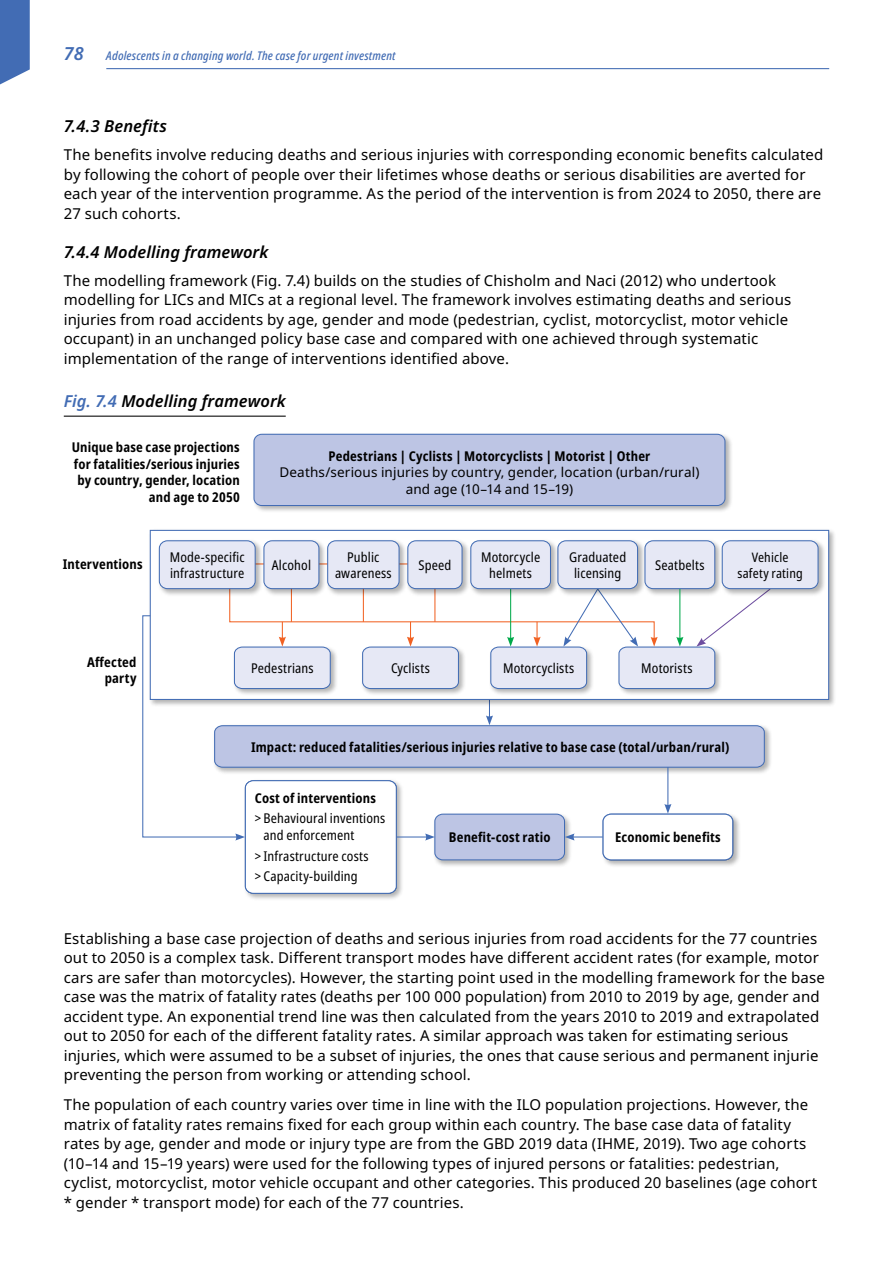
<style>
.page{position:relative;width:893px;height:1263px;background:#fff}
.page>*{position:absolute;margin:0;border:0;box-sizing:border-box;transform-origin:0 0}
.t1{font:italic 600 18px "Noto Sans";color:#426cb4}
.t2{font:italic 600 16.5px "Noto Sans";color:#000}
.t3{font:15px/19.5px "Noto Sans";letter-spacing:.005em;color:#000}
.t4{font:700 13.5px/16.5px "Noto Sans Condensed";letter-spacing:.01em;color:#000;text-align:right}
.t5{font:13.5px/16.5px "Noto Sans Condensed";letter-spacing:.01em;color:#000}
.t6{font:13.5px/16.5px "Noto Sans";letter-spacing:.01em;color:#000;text-align:center}
.t7{font:13.05px/16px "Noto Sans Condensed";letter-spacing:.015em;color:#000;text-align:center}
.t8{font:italic 500 12px "Noto Sans Condensed";letter-spacing:.015em;color:#426cb4}
.s1{color:#426cb4}
</style>
<div class="page">
<hr style="left:106px;top:68px;width:723px;height:1px;background:#426cb4">
<svg style="left:0;top:0;width:30px;height:85px;background:#557abb"></svg>
<hr style="left:64px;top:416px;width:222px;height:1px;background:#000">
<div style="left:148px;top:528px;width:689px;height:179px;background:#000;opacity:.3"></div>
<div style="left:150px;top:530px;width:679px;height:170px;background:#fff;border:1px solid #426cb4"></div>
<div style="left:252px;top:432px;width:481px;height:82px;background:#000;opacity:.3"></div>
<div style="left:254px;top:434px;width:471px;height:71px;background:#bdc5e4;border-radius:8px"></div>
<div style="left:253px;top:434px;width:472px;height:72px;border:1px solid #426cb4;border-radius:8px"></div>
<div style="left:243px;top:778px;width:162px;height:124px;background:#000;opacity:.3"></div>
<div style="left:556px;top:539px;width:90px;height:58px;background:#000;opacity:.3"></div>
<div style="left:558px;top:541px;width:80px;height:48px;background:#e6e8f5;border-radius:8px"></div>
<div style="left:557px;top:540px;width:81px;height:49px;border:1px solid #426cb4;border-radius:8px"></div>
<div style="left:469px;top:539px;width:90px;height:58px;background:#000;opacity:.3"></div>
<div style="left:471px;top:541px;width:79px;height:48px;background:#e6e8f5;border-radius:8px"></div>
<div style="left:470px;top:540px;width:81px;height:49px;border:1px solid #426cb4;border-radius:8px"></div>
<div style="left:406px;top:539px;width:64px;height:58px;background:#000;opacity:.3"></div>
<div style="left:408px;top:541px;width:54px;height:48px;background:#e6e8f5;border-radius:8px"></div>
<div style="left:407px;top:540px;width:56px;height:49px;border:1px solid #426cb4;border-radius:8px"></div>
<div style="left:325px;top:539px;width:82px;height:58px;background:#000;opacity:.3"></div>
<div style="left:328px;top:541px;width:71px;height:48px;background:#e6e8f5;border-radius:8px"></div>
<div style="left:327px;top:540px;width:73px;height:49px;border:1px solid #426cb4;border-radius:8px"></div>
<div style="left:157px;top:539px;width:106px;height:58px;background:#000;opacity:.3"></div>
<div style="left:159px;top:541px;width:96px;height:48px;background:#e6e8f5;border-radius:8px"></div>
<div style="left:159px;top:540px;width:97px;height:49px;border:1px solid #426cb4;border-radius:8px"></div>
<div style="left:262px;top:539px;width:65px;height:58px;background:#000;opacity:.3"></div>
<div style="left:264px;top:541px;width:55px;height:48px;background:#e6e8f5;border-radius:8px"></div>
<div style="left:263px;top:540px;width:56px;height:49px;border:1px solid #426cb4;border-radius:8px"></div>
<div style="left:720px;top:539px;width:106px;height:58px;background:#000;opacity:.3"></div>
<div style="left:722px;top:541px;width:96px;height:48px;background:#e6e8f5;border-radius:8px"></div>
<div style="left:722px;top:540px;width:96px;height:49px;border:1px solid #426cb4;border-radius:8px"></div>
<div style="left:643px;top:539px;width:80px;height:58px;background:#000;opacity:.3"></div>
<div style="left:645px;top:541px;width:70px;height:48px;background:#e6e8f5;border-radius:8px"></div>
<div style="left:644px;top:540px;width:71px;height:49px;border:1px solid #426cb4;border-radius:8px"></div>
<svg style="left:142px;top:583px;width:630px;height:311px"></svg>
<p class="t1" style="left:64px;top:40px;width:21px">78</p>
<p class="t8" style="left:106px;top:47px;width:291px">Adolescents in a changing world. The case for urgent investment</p>
<p class="t2" style="left:64px;top:115px;width:105px">7.4.3 Benefits</p>
<p class="t3" style="left:64px;top:146px;width:761px">The benefits involve reducing deaths and serious injuries with corresponding economic benefits calculated by following the cohort of people over their lifetimes whose deaths or serious disabilities are averted for each year of the intervention programme. As the period of the intervention is from 2024 to 2050, there are 27 such cohorts.</p>
<p class="t2" style="left:64px;top:240px;width:206px">7.4.4 Modelling framework</p>
<p class="t3" style="left:64px;top:271px;width:729px">The modelling framework (Fig. 7.4) builds on the studies of Chisholm and Naci (2012) who undertook modelling for LICs and MICs at a regional level. The framework involves estimating deaths and serious injuries from road accidents by age, gender and mode (pedestrian, cyclist, motorcyclist, motor vehicle occupant) in an unchanged policy base case and compared with one achieved through systematic implementation of the range of interventions identified above.</p>
<p class="t2" style="left:64px;top:389px;width:223px"><span class="s1">Fig. 7.4</span> Modelling framework</p>
<p class="t4" style="left:72px;top:439px;width:170px">Unique base case projections for fatalities/serious injuries by country, gender, location and age to 2050</p>
<p class="t4" style="left:329px;top:448px;width:323px">Pedestrians | Cyclists | Motorcyclists | Motorist | Other</p>
<p class="t6" style="left:280px;top:464px;width:421px">Deaths/serious injuries by country, gender, location (urban/rural) and age (10–14 and 15–19)</p>
<p class="t4" style="left:63px;top:556px;width:81px">Interventions</p>
<p class="t5" style="left:170px;top:549px;width:77px">Mode-specific infrastructure</p>
<p class="t5" style="left:272px;top:557px;width:41px">Alcohol</p>
<p class="t5" style="left:335px;top:549px;width:58px;text-align:center">Public awareness</p>
<p class="t5" style="left:418px;top:557px;width:34px">Speed</p>
<p class="t5" style="left:481px;top:549px;width:61px;text-align:center">Motorcycle helmets</p>
<p class="t5" style="left:569px;top:549px;width:58px;text-align:center">Graduated licensing</p>
<p class="t5" style="left:655px;top:557px;width:51px">Seatbelts</p>
<p class="t7" style="left:737px;top:549px;width:67px">Vehicle safety rating</p>
<p class="t4" style="left:87px;top:654px;width:51px">Affected party</p>
<p class="t5" style="left:251px;top:660px;width:64px">Pedestrians</p>
<p class="t5" style="left:391px;top:660px;width:40px">Cyclists</p>
<p class="t5" style="left:503px;top:660px;width:73px">Motorcyclists</p>
<p class="t5" style="left:641px;top:660px;width:53px">Motorists</p>
<p class="t4" style="left:251px;top:739px;width:480px">Impact: reduced fatalities/serious injuries relative to base case (total/urban/rural)</p>
<p class="t4" style="left:255px;top:790px;width:123px">Cost of interventions</p>
<p class="t5" style="left:263px;top:811px;width:123px;text-indent:-9px">&gt; Behavioural inventions and enforcement</p>
<p class="t5" style="left:255px;top:846px;width:115px;line-height:20.7px">&gt; Infrastructure costs &gt; Capacity-building</p>
<p class="t4" style="left:449px;top:829px;width:103px">Benefit-cost ratio</p>
<p class="t4" style="left:615px;top:829px;width:107px">Economic benefits</p>
<p class="t3" style="left:64px;top:929px;width:762px">Establishing a base case projection of deaths and serious injuries from road accidents for the 77 countries out to 2050 is a complex task. Different transport modes have different accident rates (for example, motor cars are safer than motorcycles). However, the starting point used in the modelling framework for the base case was the matrix of fatality rates (deaths per 100 000 population) from 2010 to 2019 by age, gender and accident type. An exponential trend line was then calculated from the years 2010 to 2019 and extrapolated out to 2050 for each of the different fatality rates. A similar approach was taken for estimating serious injuries, which were assumed to be a subset of injuries, the ones that cause serious and permanent injurie preventing the person from working or attending school.</p>
<p class="t3" style="left:64px;top:1095px;width:755px">The population of each country varies over time in line with the ILO population projections. However, the matrix of fatality rates remains fixed for each group within each country. The base case data of fatality rates by age, gender and mode or injury type are from the GBD 2019 data (IHME, 2019). Two age cohorts (10–14 and 15–19 years) were used for the following types of injured persons or fatalities: pedestrian, cyclist, motorcyclist, motor vehicle occupant and other categories. This produced 20 baselines (age cohort * gender * transport mode) for each of the 77 countries.</p>
</div>
